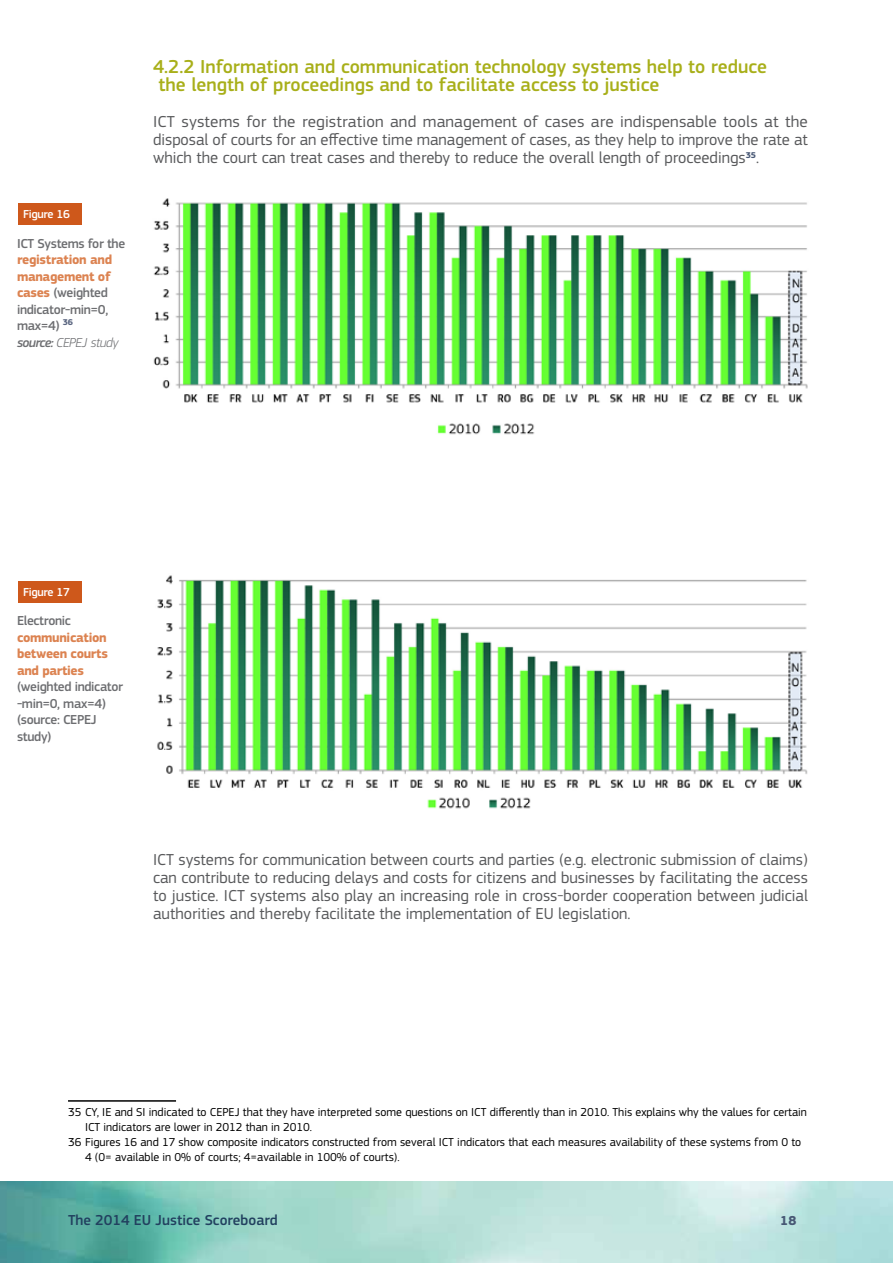
<style>
.page{position:relative;width:893px;height:1263px;background:#fff}
.page>*{position:absolute;margin:0;border:0;box-sizing:border-box;transform-origin:0 0}
.t1{font:500 19.5px/18px "EC Square Sans Pro";color:#a8af19}
.t2{font:16.5px/18px "EC Square Sans Pro";color:#58595b;text-align:justify}
.t3{font:500 15px "EC Square Sans Pro";color:#22405f}
.t4{font:700 13.5px/16.5px "EC Square Sans Pro";letter-spacing:-.025em;color:#dc8351}
.t5{font:500 13.5px/16.5px "EC Square Sans Pro";letter-spacing:-.025em;color:#6d6e71}
.t6{font:700 13.5px "EC Square Sans Pro";color:#485875}
.t7{font:12px "EC Square Sans Pro";color:#000}
.t8{font:500 12px "EC Square Sans Pro";letter-spacing:-.025em;color:#fff}
.s1{font-weight:500;color:#6d6e71}
.s2{font-weight:500;font-style:italic;color:#6d6e71}
.s3{font-weight:300;font-style:italic;color:#6d6e71}
</style>
<div class="page">
<img style="left:0;top:1181px;width:893px;height:82px">
<hr style="left:68px;top:1100px;width:108px;height:2px;background:#000">
<div style="left:18px;top:204px;width:64px;height:21px;background:#ce581b"></div>
<div style="left:18px;top:581px;width:64px;height:22px;background:#ce581b"></div>
<img style="left:153px;top:198px;width:655px;height:237px">
<img style="left:157px;top:575px;width:651px;height:234px">
<p class="t8" style="left:23px;top:207px;width:48px">Figure 16</p>
<p class="t5" style="left:17px;top:235px;width:110px">ICT Systems for the</p>
<p class="t4" style="left:17px;top:252px;width:103px">registration and management of cases <span class="s1">(weighted indicator-min=0, max=4)</span> <sup>36<br></sup><span class="s2">source:</span> <span class="s3">CEPEJ study</span></p>
<p class="t1" style="left:153px;top:58px;width:615px">4.2.2 Information and communication technology systems help to reduce the length of proceedings and to facilitate access to justice</p>
<p class="t2" style="left:153px;top:113px;width:656px">ICT systems for the registration and management of cases are indispensable tools at the disposal of courts for an effective time management of cases, as they help to improve the rate at which the court can treat cases and thereby to reduce the overall length of proceedings<sup>35</sup>.</p>
<p class="t8" style="left:23px;top:585px;width:48px">Figure 17</p>
<p class="t5" style="left:17px;top:613px;width:55px">Electronic</p>
<p class="t4" style="left:17px;top:630px;width:92px;text-align:justify">communication between courts and parties</p>
<p class="t5" style="left:17px;top:679px;width:108px">(weighted indicator -min=0, max=4) (source: CEPEJ study)</p>
<p class="t2" style="left:153px;top:851px;width:656px">ICT systems for communication between courts and parties (e.g. electronic submission of claims) can contribute to reducing delays and costs for citizens and businesses by facilitating the access to justice. ICT systems also play an increasing role in cross-border cooperation between judicial authorities and thereby facilitate the implementation of EU legislation.</p>
<p class="t7" style="left:68px;top:1105px;width:740px">35 CY, IE and SI indicated to CEPEJ that they have interpreted some questions on ICT differently than in 2010. This explains why the values for certain</p>
<p class="t7" style="left:85px;top:1120px;width:229px">ICT indicators are lower in 2012 than in 2010.</p>
<p class="t7" style="left:68px;top:1135px;width:735px">36 Figures 16 and 17 show composite indicators constructed from several ICT indicators that each measures availability of these systems from 0 to</p>
<p class="t7" style="left:85px;top:1150px;width:316px">4 (0= available in 0% of courts; 4=available in 100% of courts).</p>
<p class="t3" style="left:68px;top:1212px;width:211px">The 2014 EU Justice Scoreboard</p>
<p class="t6" style="left:780px;top:1213px;width:18px">18</p>
</div>
